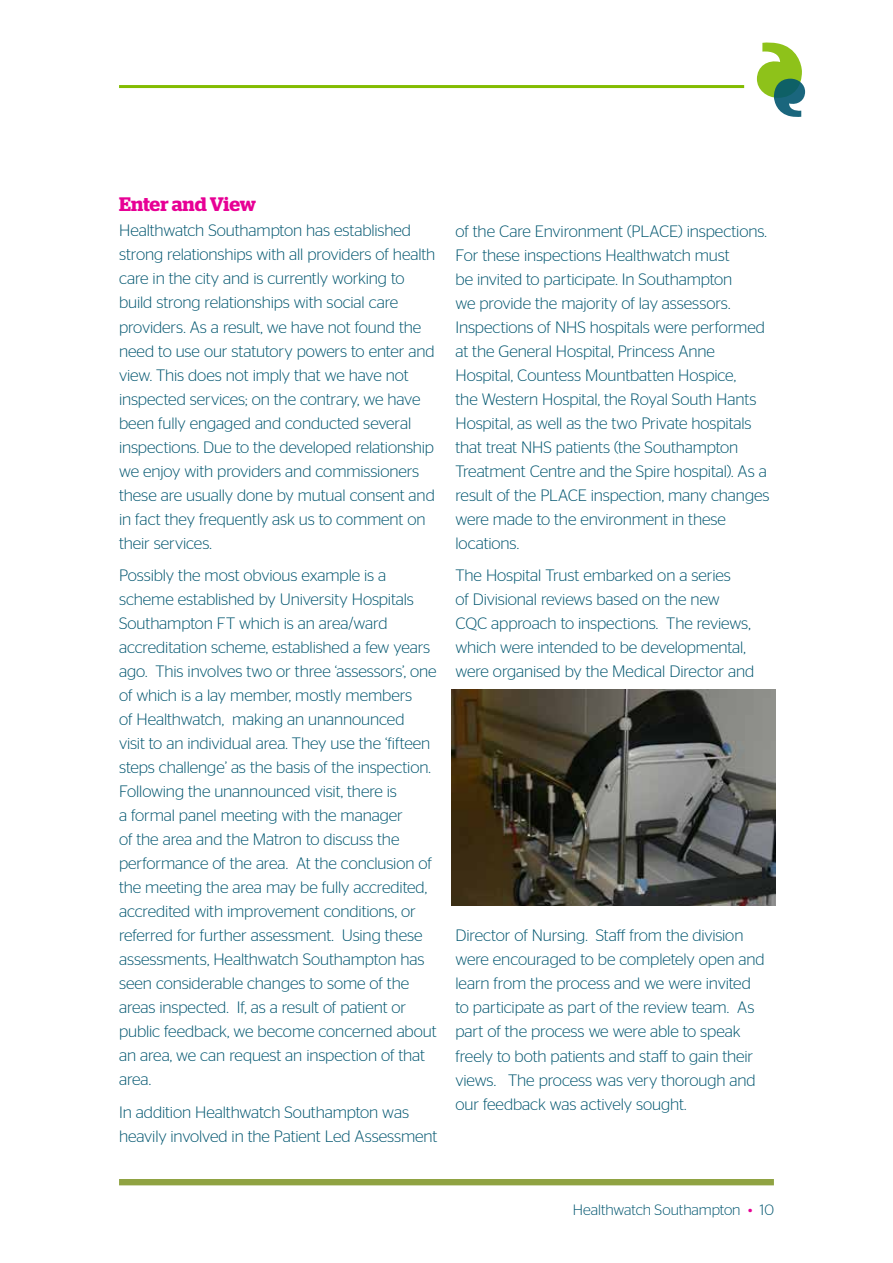
<style>
.page{position:relative;width:893px;height:1263px;background:#fff}
.page>*{position:absolute;margin:0;border:0;box-sizing:border-box;transform-origin:0 0}
.t1{font:600 19.5px "Stag";letter-spacing:-.005em;color:#e70095}
.t2{font:300 16.5px/24px "Stag Sans";letter-spacing:-.01em;color:#00556f}
.t3{font:300 15px "Stag Sans";letter-spacing:-.005em;color:#00556f}
.s1{color:#e70095}
</style>
<div class="page">
<hr style="left:119px;top:85px;width:625px;height:3px;background:#82bc00">
<div style="left:119px;top:1179px;width:655px;height:6px;background:#90a342"></div>
<svg style="left:757px;top:42px;width:48px;height:75px"></svg>
<img style="left:451px;top:689px;width:325px;height:217px">
<p class="t1" style="left:119px;top:193px;width:138px">Enter and View</p>
<p class="t2" style="left:119px;top:218px;width:318px">Healthwatch Southampton has established strong relationships with all providers of health care in the city and is currently working to build strong relationships with social care providers. As a result, we have not found the need to use our statutory powers to enter and view. This does not imply that we have not inspected services; on the contrary, we have been fully engaged and conducted several inspections. Due to the developed relationship we enjoy with providers and commissioners these are usually done by mutual consent and in fact they frequently ask us to comment on their services.</p>
<p class="t2" style="left:119px;top:563px;width:319px">Possibly the most obvious example is a scheme established by University Hospitals Southampton FT which is an area/ward accreditation scheme, established a few years ago. This involves two or three ‘assessors’, one of which is a lay member, mostly members<br>of Healthwatch, making an unannounced<br>visit to an individual area. They use the ‘fifteen steps challenge’ as the basis of the inspection.<br>Following the unannounced visit, there is<br>a formal panel meeting with the manager<br>of the area and the Matron to discuss the performance of the area. At the conclusion of the meeting the area may be fully accredited, accredited with improvement conditions, or referred for further assessment. Using these assessments, Healthwatch Southampton has seen considerable changes to some of the areas inspected. If, as a result of patient or public feedback, we become concerned about an area, we can request an inspection of that area.</p>
<p class="t2" style="left:119px;top:1100px;width:320px">In addition Healthwatch Southampton was heavily involved in the Patient Led Assessment</p>
<p class="t2" style="left:455px;top:219px;width:315px">of the Care Environment (PLACE) inspections.<br>For these inspections Healthwatch must<br>be invited to participate. In Southampton<br>we provide the majority of lay assessors.<br>Inspections of NHS hospitals were performed at the General Hospital, Princess Anne Hospital, Countess Mountbatten Hospice,<br>the Western Hospital, the Royal South Hants Hospital, as well as the two Private hospitals that treat NHS patients (the Southampton Treatment Centre and the Spire hospital). As a result of the PLACE inspection, many changes were made to the environment in these locations.</p>
<p class="t2" style="left:455px;top:563px;width:300px">The Hospital Trust embarked on a series<br>of Divisional reviews based on the new CQC approach to inspections. The reviews, which were intended to be developmental, were organised by the Medical Director and</p>
<p class="t2" style="left:455px;top:923px;width:311px">Director of Nursing. Staff from the division were encouraged to be completely open and learn from the process and we were invited to participate as part of the review team. As part of the process we were able to speak freely to both patients and staff to gain their views. The process was very thorough and our feedback was actively sought.</p>
<p class="t3" style="left:573px;top:1202px;width:203px">Healthwatch Southampton <span class="s1">•</span> 10</p>
</div>
